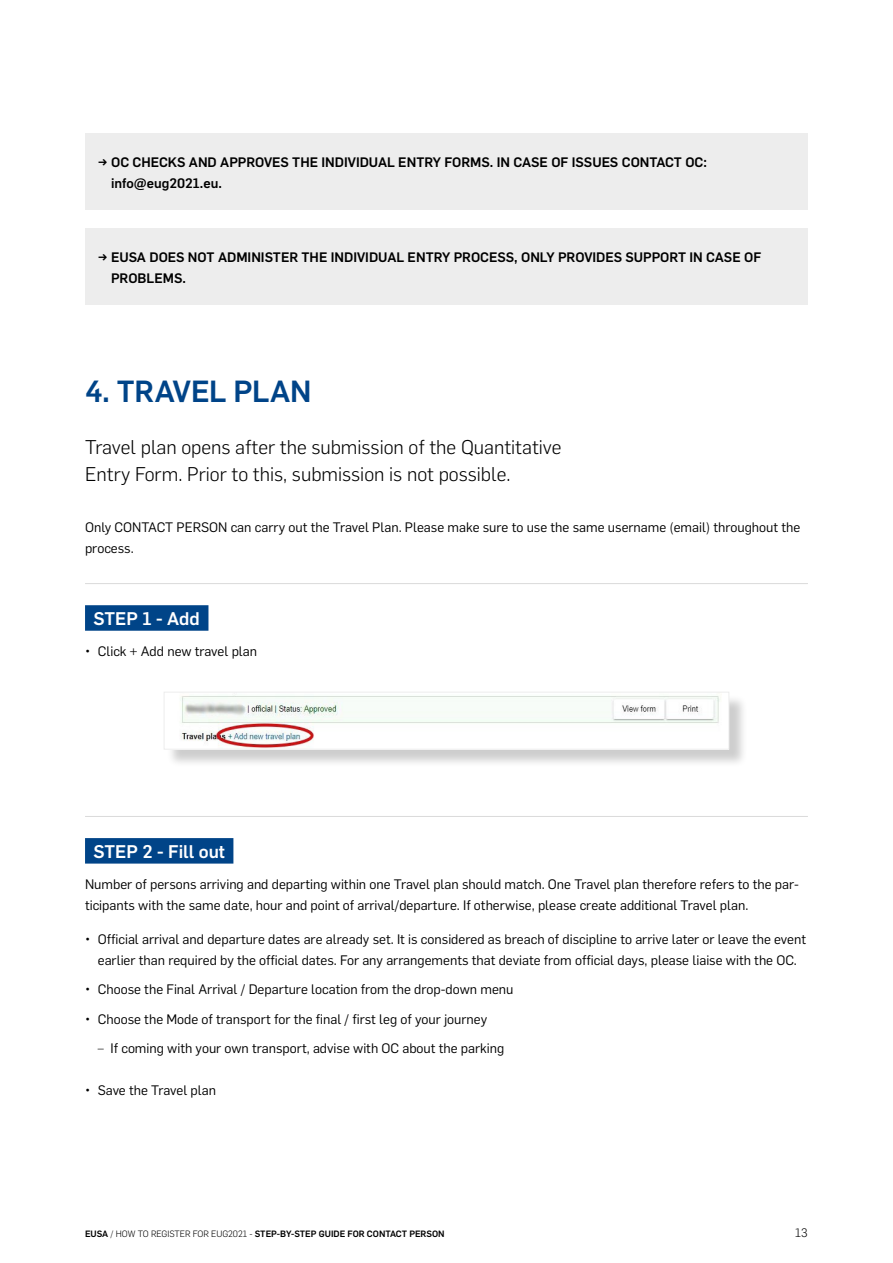
<style>
.page{position:relative;width:893px;height:1263px;background:#fff}
.page>*{position:absolute;margin:0;border:0;box-sizing:border-box;transform-origin:0 0}
.t1{font:500 30px "Flama";letter-spacing:-.005em;color:#048}
.t2{font:300 19.5px/27px "Flama";color:#000}
.t3{font:500 18px "Flama";color:#fff}
.t4{font:13.5px/21px "Flama";color:#000}
.t5{font:500 13.5px/21px "Flama";color:#000}
.t6{font:300 12px "Flama";color:#000}
.t7{font:500 9px "Flama";color:#000}
.s1{font-weight:300}
</style>
<div class="page">
<div style="left:85px;top:133px;width:723px;height:76px;background:#ededed"></div>
<div style="left:85px;top:228px;width:723px;height:76px;background:#ededed"></div>
<hr style="left:85px;top:583px;width:723px;height:1px;background:#dadada">
<div style="left:85px;top:605px;width:123px;height:26px;background:#048"></div>
<hr style="left:85px;top:816px;width:723px;height:1px;background:#dadada">
<div style="left:85px;top:838px;width:148px;height:25px;background:#048"></div>
<div style="left:166px;top:694px;width:582px;height:74px;background:#000;opacity:.2"></div>
<img style="left:171px;top:694px;width:551px;height:53px">
<div style="left:164px;top:692px;width:565px;height:57px;border:1px solid #ededed"></div>
<p class="t5" style="left:111px;top:151px;width:597px;text-indent:-13px">→ OC CHECKS AND APPROVES THE INDIVIDUAL ENTRY FORMS. IN CASE OF ISSUES CONTACT OC: info@eug2021.eu.</p>
<p class="t5" style="left:111px;top:246px;width:652px;text-indent:-13px">→ EUSA DOES NOT ADMINISTER THE INDIVIDUAL ENTRY PROCESS, ONLY PROVIDES SUPPORT IN CASE OF<br>PROBLEMS.</p>
<h1 class="t1" style="left:85px;top:370px;width:228px">4. TRAVEL PLAN</h1>
<h2 class="t2" style="left:85px;top:433px;width:478px">Travel plan opens after the submission of the Quantitative<br>Entry Form. Prior to this, submission is not possible.</h2>
<p class="t4" style="left:85px;top:516px;width:717px">Only CONTACT PERSON can carry out the Travel Plan. Please make sure to use the same username (email) throughout the process.</p>
<h3 class="t3" style="left:94px;top:606px;width:108px">STEP 1 - Add</h3>
<p class="t4" style="left:85px;top:640px;width:174px">• Click + Add new travel plan</p>
<h3 class="t3" style="left:94px;top:838px;width:133px">STEP 2 - Fill out</h3>
<p class="t4" style="left:85px;top:873px;width:715px">Number of persons arriving and departing within one Travel plan should match. One Travel plan therefore refers to the par&shy;ticipants with the same date, hour and point of arrival/departure. If otherwise, please create additional Travel plan.</p>
<p class="t4" style="left:85px;top:927px;width:723px;text-align:center">• Official arrival and departure dates are already set. It is considered as breach of discipline to arrive later or leave the event earlier than required by the official dates. For any arrangements that deviate from official days, please liaise with the OC.</p>
<p class="t4" style="left:85px;top:978px;width:430px">• Choose the Final Arrival / Departure location from the drop-down menu</p>
<p class="t4" style="left:85px;top:1007px;width:404px">• Choose the Mode of transport for the final / first leg of your journey</p>
<p class="t4" style="left:98px;top:1037px;width:408px"><span class="s1">–</span> If coming with your own transport, advise with OC about the parking</p>
<p class="t4" style="left:85px;top:1079px;width:133px">• Save the Travel plan</p>
<p class="t7" style="left:85px;top:1228px;width:361px">EUSA <span class="s1">/ HOW TO REGISTER FOR EUG2021 -</span> STEP-BY-STEP GUIDE FOR CONTACT PERSON</p>
<p class="t6" style="left:795px;top:1225px;width:14px">13</p>
</div>
